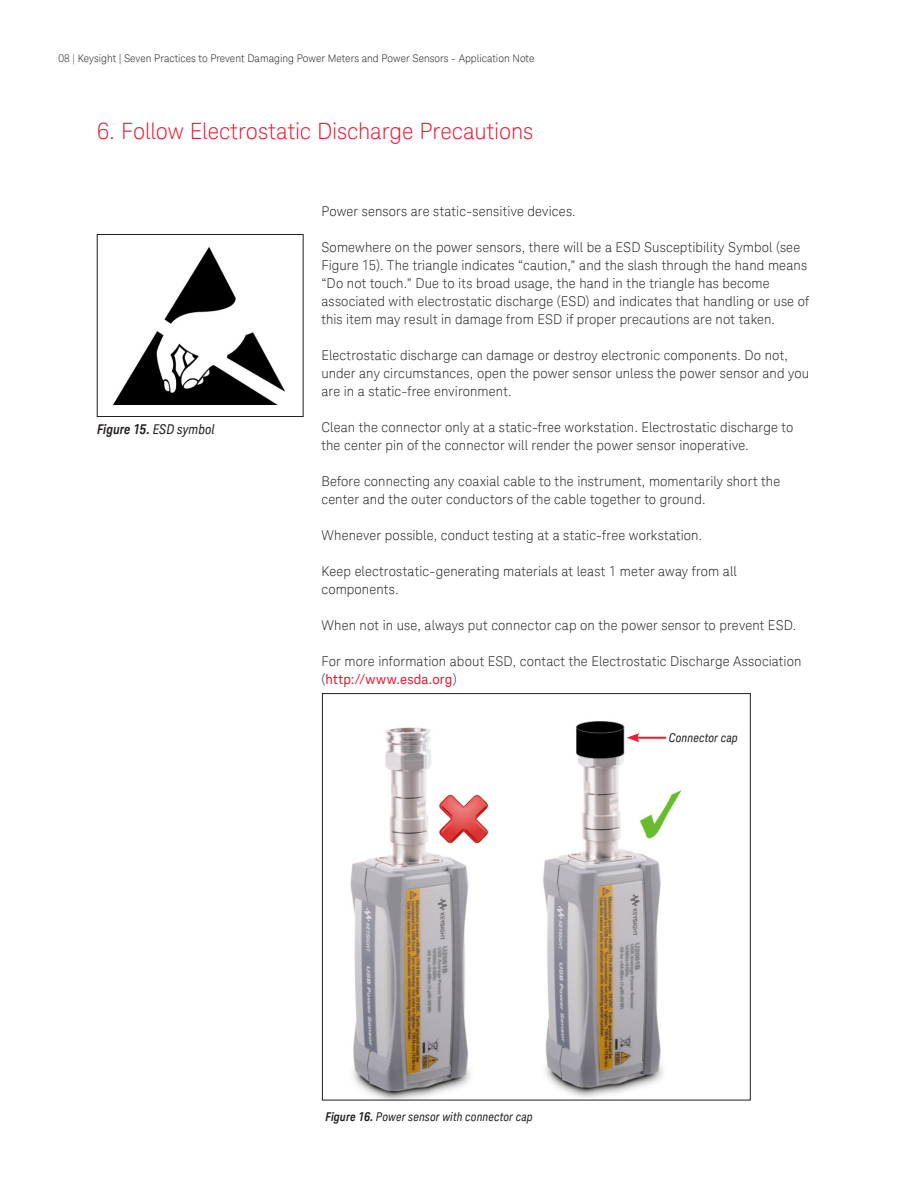
<style>
.page{position:relative;width:918px;height:1188px;background:#fff}
.page>*{position:absolute;margin:0;border:0;box-sizing:border-box;transform-origin:0 0}
.K_Heading_1{font:300 22.5px "Keysight Sans";letter-spacing:-.005em;color:#ed1a36}
.K_Body_Text{font:300 13.5px/18px "Keysight Sans";letter-spacing:.01em;color:#231f20}
.K_Bullets_-_Level_2{font:italic 700 13.5px "Keysight Sans Condensed";letter-spacing:.01em;color:#231f20}
.K_Bullets_-_Level_2-2{font:italic 12.15px "Keysight Sans Condensed";letter-spacing:.015em;color:#231f20}
.t1{font:300 10.5px "Keysight Sans";color:#231f20}
.s1{font-weight:400}
.s2{font-weight:400;color:#ed1a36}
.s3{font-weight:700}
</style>
<div class="page">
<img style="left:346px;top:721px;width:365px;height:380px">
<hr style="left:636px;top:737px;width:30px;height:2px;background:#ed1a36">
<svg style="left:627px;top:733px;width:12px;height:9px"></svg>
<img style="left:114px;top:248px;width:171px;height:157px">
<div style="left:97px;top:234px;width:207px;height:183px;border:1px solid #231f20"></div>
<p class="t1" style="left:59px;top:52px;width:477px">08 | Keysight | Seven Practices to Prevent Damaging Power Meters and Power Sensors - Application Note</p>
<p class="K_Heading_1" style="left:97px;top:117px;width:438px">6. Follow Electrostatic Discharge Precautions</p>
<p class="K_Bullets_-_Level_2" style="left:97px;top:421px;width:119px">Figure 15. <span class="s1">ESD symbol</span></p>
<p class="K_Body_Text" style="left:321px;top:203px;width:256px">Power sensors are static-sensitive devices.</p>
<p class="K_Body_Text" style="left:321px;top:239px;width:489px">Somewhere on the power sensors, there will be a ESD Susceptibility Symbol (see Figure 15). The triangle indicates “caution,” and the slash through the hand means “Do not touch.” Due to its broad usage, the hand in the triangle has become associated with electrostatic discharge (ESD) and indicates that handling or use of this item may result in damage from ESD if proper precautions are not taken.</p>
<p class="K_Body_Text" style="left:321px;top:347px;width:489px">Electrostatic discharge can damage or destroy electronic components. Do not, under any circumstances, open the power sensor unless the power sensor and you are in a static-free environment.</p>
<p class="K_Body_Text" style="left:321px;top:419px;width:474px">Clean the connector only at a static-free workstation. Electrostatic discharge to the center pin of the connector will render the power sensor inoperative.</p>
<p class="K_Body_Text" style="left:321px;top:473px;width:460px">Before connecting any coaxial cable to the instrument, momentarily short the center and the outer conductors of the cable together to ground.</p>
<p class="K_Body_Text" style="left:321px;top:527px;width:382px">Whenever possible, conduct testing at a static-free workstation.</p>
<p class="K_Body_Text" style="left:321px;top:563px;width:417px">Keep electrostatic-generating materials at least 1 meter away from all components.</p>
<p class="K_Body_Text" style="left:321px;top:617px;width:476px">When not in use, always put connector cap on the power sensor to prevent ESD.</p>
<p class="K_Body_Text" style="left:321px;top:653px;width:482px">For more information about ESD, contact the Electrostatic Discharge Association (<span class="s2">http://www.esda.org</span>)</p>
<p class="K_Bullets_-_Level_2-2" style="left:669px;top:731px;width:70px">Connector cap</p>
<p class="K_Bullets_-_Level_2-2" style="left:326px;top:1110px;width:209px"><span class="s3">Figure 16.</span> Power sensor with connector cap</p>
</div>
